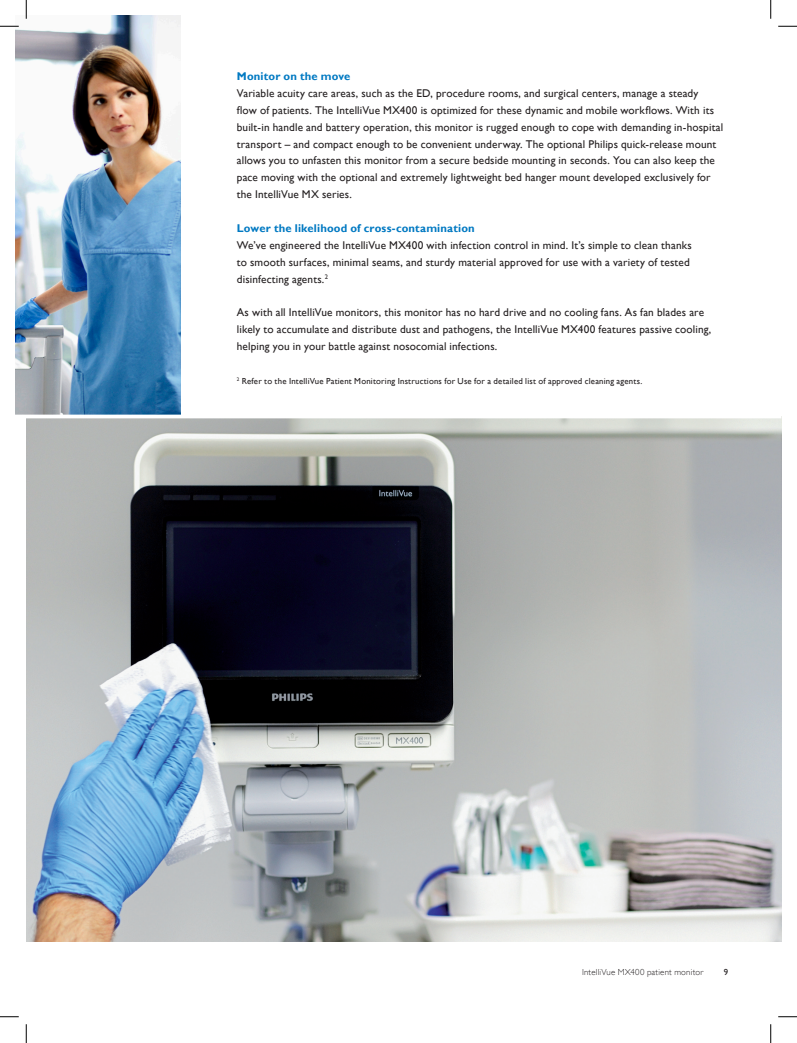
<style>
.page{position:relative;width:797px;height:1043px;background:#fff}
.page>*{position:absolute;margin:0;border:0;box-sizing:border-box;transform-origin:0 0}
.t1{font:11.25px/16.9px "Gill Sans Alt One WGL";letter-spacing:.015em;color:#231f20}
.t2{font:700 11.25px "Gill Sans Alt One WGL";letter-spacing:.015em;color:#0079c2}
.t3{font:8.75px "Gill Sans Alt One WGL";letter-spacing:.02em;color:#231f20}
.t4{font:8.75px "Gill Sans Alt One WGL Light";letter-spacing:.025em;color:#231f20}
</style>
<div class="page">
<img style="left:16px;top:16px;width:165px;height:398px">
<img style="left:26px;top:418px;width:755px;height:523px">
<svg style="left:0;top:25px;width:19px;height:2px"></svg>
<svg style="left:778px;top:25px;width:19px;height:2px"></svg>
<svg style="left:0;top:1016px;width:19px;height:1px"></svg>
<svg style="left:778px;top:1016px;width:19px;height:1px"></svg>
<svg style="left:25px;top:0;width:2px;height:19px"></svg>
<svg style="left:25px;top:1024px;width:2px;height:18px"></svg>
<svg style="left:770px;top:0;width:1px;height:19px"></svg>
<svg style="left:770px;top:1024px;width:1px;height:18px"></svg>
<p class="t2" style="left:237px;top:69px;width:115px">Monitor on the move</p>
<p class="t1" style="left:237px;top:85px;width:488px">Variable acuity care areas, such as the ED, procedure rooms, and surgical centers, manage a steady<br>flow of patients. The IntelliVue MX400 is optimized for these dynamic and mobile workflows. With its built-in handle and battery operation, this monitor is rugged enough to cope with demanding in-hospital transport – and compact enough to be convenient underway. The optional Philips quick-release mount allows you to unfasten this monitor from a secure bedside mounting in seconds. You can also keep the pace moving with the optional and extremely lightweight bed hanger mount developed exclusively for the IntelliVue MX series.</p>
<p class="t2" style="left:237px;top:220px;width:239px">Lower the likelihood of cross-contamination</p>
<p class="t1" style="left:237px;top:236px;width:456px">We’ve engineered the IntelliVue MX400 with infection control in mind. It’s simple to clean thanks to smooth surfaces, minimal seams, and sturdy material approved for use with a variety of tested disinfecting agents.<sup>2</sup></p>
<p class="t1" style="left:237px;top:304px;width:476px">As with all IntelliVue monitors, this monitor has no hard drive and no cooling fans. As fan blades are likely to accumulate and distribute dust and pathogens, the IntelliVue MX400 features passive cooling, helping you in your battle against nosocomial infections.</p>
<p class="t3" style="left:237px;top:375px;width:407px"><sup>2</sup> Refer to the IntelliVue Patient Monitoring Instructions for Use for a detailed list of approved cleaning agents.</p>
<p class="t4" style="left:582px;top:966px;width:123px">IntelliVue MX400 patient monitor</p>
<p class="t3" style="left:723px;top:965px;width:6px">9</p>
</div>
